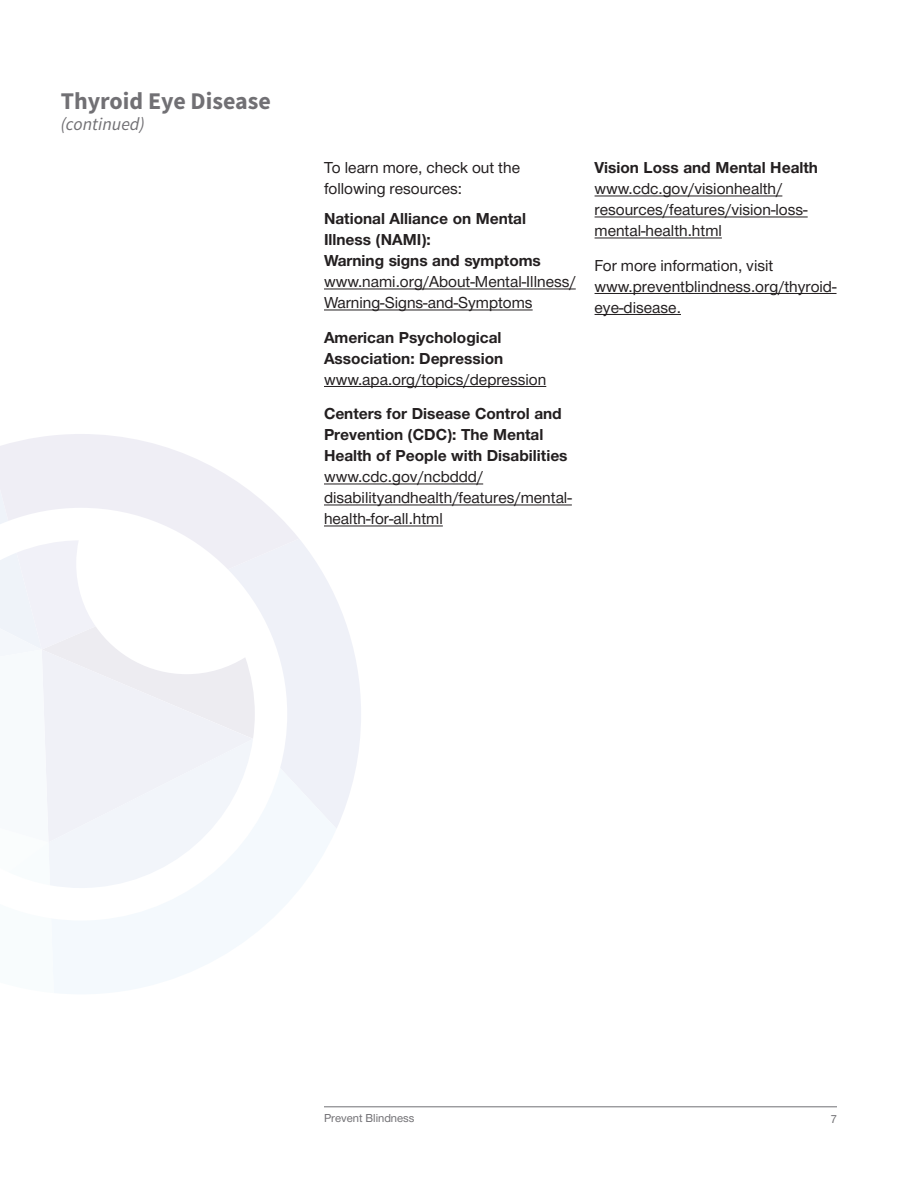
<style>
.page{position:relative;width:918px;height:1188px;background:#fff}
.page>*{position:absolute;margin:0;border:0;box-sizing:border-box;transform-origin:0 0}
.t1{font:700 24px "Source Sans Pro";color:#717074}
.t2{font:italic 18px "Source Sans Pro";color:#717074}
.t3{font:16.5px/21px "Helvetica Neue H55";color:#231f20}
.t4{font:16.5px/21px "Helvetica Neue H75";color:#231f20}
.t5{font:12px "Helvetica Neue H55";color:#717074}
</style>
<div class="page">
<svg style="left:54px;top:888px;width:246px;height:106px;fill:#f4f9fd"></svg>
<svg style="left:52px;top:919px;width:2px;height:55px"></svg>
<svg style="left:0;top:434px;width:361px;height:454px"></svg>
<hr style="left:324px;top:1107px;width:513px;height:1px;background:#717074">
<hr style="left:324px;top:289px;width:252px;height:1px;background:#231f20">
<hr style="left:324px;top:310px;width:209px;height:1px;background:#231f20">
<hr style="left:324px;top:386px;width:222px;height:1px;background:#231f20">
<hr style="left:324px;top:484px;width:159px;height:1px;background:#231f20">
<hr style="left:324px;top:505px;width:248px;height:1px;background:#231f20">
<hr style="left:324px;top:526px;width:119px;height:1px;background:#231f20">
<hr style="left:595px;top:196px;width:187px;height:1px;background:#231f20">
<hr style="left:595px;top:217px;width:213px;height:1px;background:#231f20">
<hr style="left:595px;top:238px;width:127px;height:1px;background:#231f20">
<hr style="left:595px;top:293px;width:242px;height:1px;background:#231f20">
<hr style="left:595px;top:314px;width:86px;height:1px;background:#231f20">
<p class="t1" style="left:61px;top:85px;width:212px">Thyroid Eye Disease</p>
<p class="t2" style="left:61px;top:113px;width:86px">(continued)</p>
<p class="t3" style="left:324px;top:158px;width:198px">To learn more, check out the following resources:</p>
<p class="t4" style="left:324px;top:209px;width:204px">National Alliance on Mental<br>Illness (NAMI):</p>
<p class="t4" style="left:324px;top:251px;width:218px">Warning signs and symptoms</p>
<p class="t3" style="left:324px;top:272px;width:253px">www.nami.org/About-Mental-Illness/<br>Warning-Signs-and-Symptoms</p>
<p class="t4" style="left:324px;top:328px;width:181px">American Psychological<br>Association: Depression</p>
<p class="t3" style="left:324px;top:370px;width:224px">www.apa.org/topics/depression</p>
<p class="t4" style="left:324px;top:404px;width:245px">Centers for Disease Control and<br>Prevention (CDC): The Mental<br>Health of People with Disabilities</p>
<p class="t3" style="left:324px;top:467px;width:249px">www.cdc.gov/ncbddd/ disabilityandhealth/features/mental&shy;health-for-all.html</p>
<p class="t4" style="left:595px;top:158px;width:225px">Vision Loss and Mental Health</p>
<p class="t3" style="left:595px;top:179px;width:215px">www.cdc.gov/visionhealth/ resources/features/vision-loss&shy;mental-health.html</p>
<p class="t3" style="left:595px;top:256px;width:243px">For more information, visit www.preventblindness.org/thyroid&shy;eye-disease.</p>
<p class="t5" style="left:324px;top:1110px;width:92px">Prevent Blindness</p>
<p class="t5" style="left:831px;top:1111px;width:8px">7</p>
</div>
